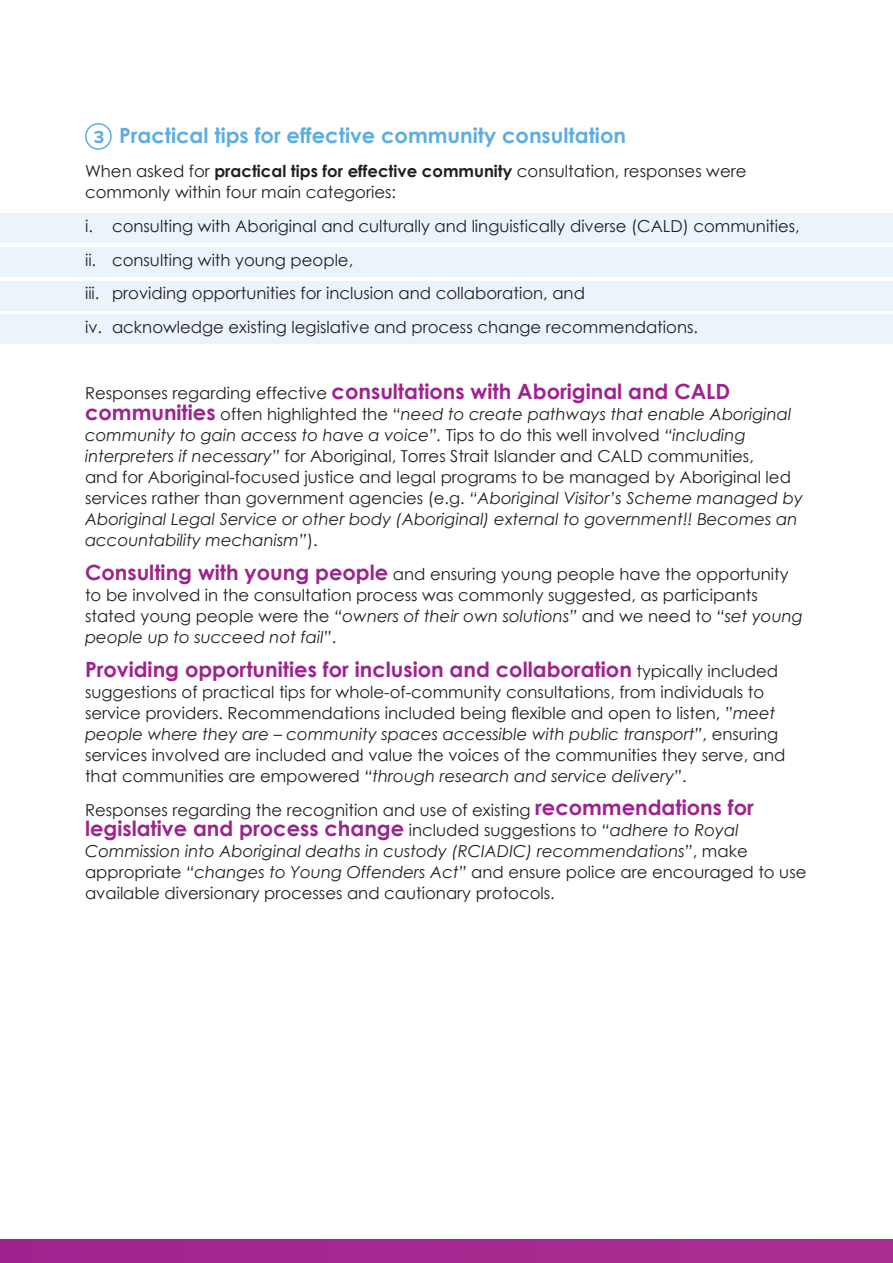
<style>
.page{position:relative;width:893px;height:1263px;background:#fff}
.page>*{position:absolute;margin:0;border:0;box-sizing:border-box;transform-origin:0 0}
.t1{font:700 21px "Century Gothic";color:#9f238e}
.t2{font:700 21px "Century Gothic";color:#5daee0}
.t3{font:700 18px "Proxima Nova A";color:#5daee0}
.t4{font:16.5px/21px "Century Gothic";color:#231f20}
.t5{font:italic 16.5px/21px "Century Gothic";color:#231f20}
.s1{font-weight:700}
.s2{font-weight:400;font-size:16.5px;color:#231f20}
.s3{font-weight:700;font-style:normal;font-size:21px;color:#9f238e}
.s4{font-style:normal}
.s5{font-weight:700;font-size:21px;color:#9f238e}
.s6{font-style:italic}
.s7{font-weight:400;font-style:italic;font-size:16.5px;color:#231f20}
</style>
<div class="page">
<div style="left:0;top:1239px;width:893px;height:24px;background:#a62890"></div>
<div style="left:0;top:213px;width:893px;height:29px;background:#ebf4fa"></div>
<div style="left:0;top:247px;width:893px;height:29px;background:#ebf4fa"></div>
<div style="left:0;top:281px;width:893px;height:29px;background:#ebf4fa"></div>
<div style="left:0;top:314px;width:893px;height:30px;background:#ebf4fa"></div>
<div style="left:85px;top:123px;width:27px;height:27px;border:2px solid #5daee0;border-radius:50%"></div>
<p class="t2" style="left:119px;top:120px;width:508px">Practical tips for effective community consultation</p>
<p class="t4" style="left:85px;top:160px;width:663px">When asked for <span class="s1">practical tips for effective community</span> consultation, responses were commonly within four main categories:</p>
<p class="t4" style="left:85px;top:209px;width:716px;line-height:33.8px">i. consulting with Aboriginal and culturally and linguistically diverse (CALD) communities, ii. consulting with young people,<br>iii. providing opportunities for inclusion and collaboration, and<br>iv. acknowledge existing legislative and process change recommendations.</p>
<p class="t3" style="left:94px;top:126px;width:12px">3</p>
<p class="t1" style="left:85px;top:376px;width:647px"><span class="s2">Responses regarding effective</span> consultations with Aboriginal and CALD</p>
<p class="t5" style="left:85px;top:403px;width:719px"><span class="s3">communities</span> <span class="s4">often highlighted the</span> “need to create pathways that enable Aboriginal community to gain access to have a voice”. <span class="s4">Tips to do this well involved</span> “including interpreters if necessary” <span class="s4">for Aboriginal, Torres Strait Islander and CALD communities,<br>and for Aboriginal-focused justice and legal programs to be managed by Aboriginal led services rather than government agencies (e.g.</span> “Aboriginal Visitor’s Scheme managed by Aboriginal Legal Service or other body (Aboriginal) external to government!! Becomes an accountability mechanism”<span class="s4">).</span></p>
<p class="t4" style="left:85px;top:563px;width:719px"><span class="s5">Consulting with young people</span> and ensuring young people have the opportunity to be involved in the consultation process was commonly suggested, as participants stated young people were the <span class="s6">“owners of their own solutions”</span> and we need to <span class="s6">“set young people up to succeed not fail”</span>.</p>
<p class="t1" style="left:85px;top:653px;width:695px">Providing opportunities for inclusion and collaboration <span class="s2">typically included</span></p>
<p class="t4" style="left:85px;top:681px;width:702px">suggestions of practical tips for whole-of-community consultations, from individuals to service providers. Recommendations included being flexible and open to listen, <span class="s6">”meet people where they are – community spaces accessible with public transport”</span>, ensuring services involved are included and value the voices of the communities they serve, and that communities are empowered <span class="s6">“through research and service delivery”</span>.</p>
<p class="t4" style="left:85px;top:799px;width:670px">Responses regarding the recognition and use of existing <span class="s5">recommendations for</span></p>
<p class="t1" style="left:85px;top:813px;width:655px">legislative and process change <span class="s2">included suggestions to</span> <span class="s7">“adhere to Royal</span></p>
<p class="t4" style="left:85px;top:841px;width:723px"><span class="s6">Commission into Aboriginal deaths in custody (RCIADIC) recommendations”</span>, make appropriate <span class="s6">“changes to Young Offenders Act”</span> and ensure police are encouraged to use available diversionary processes and cautionary protocols.</p>
</div>
